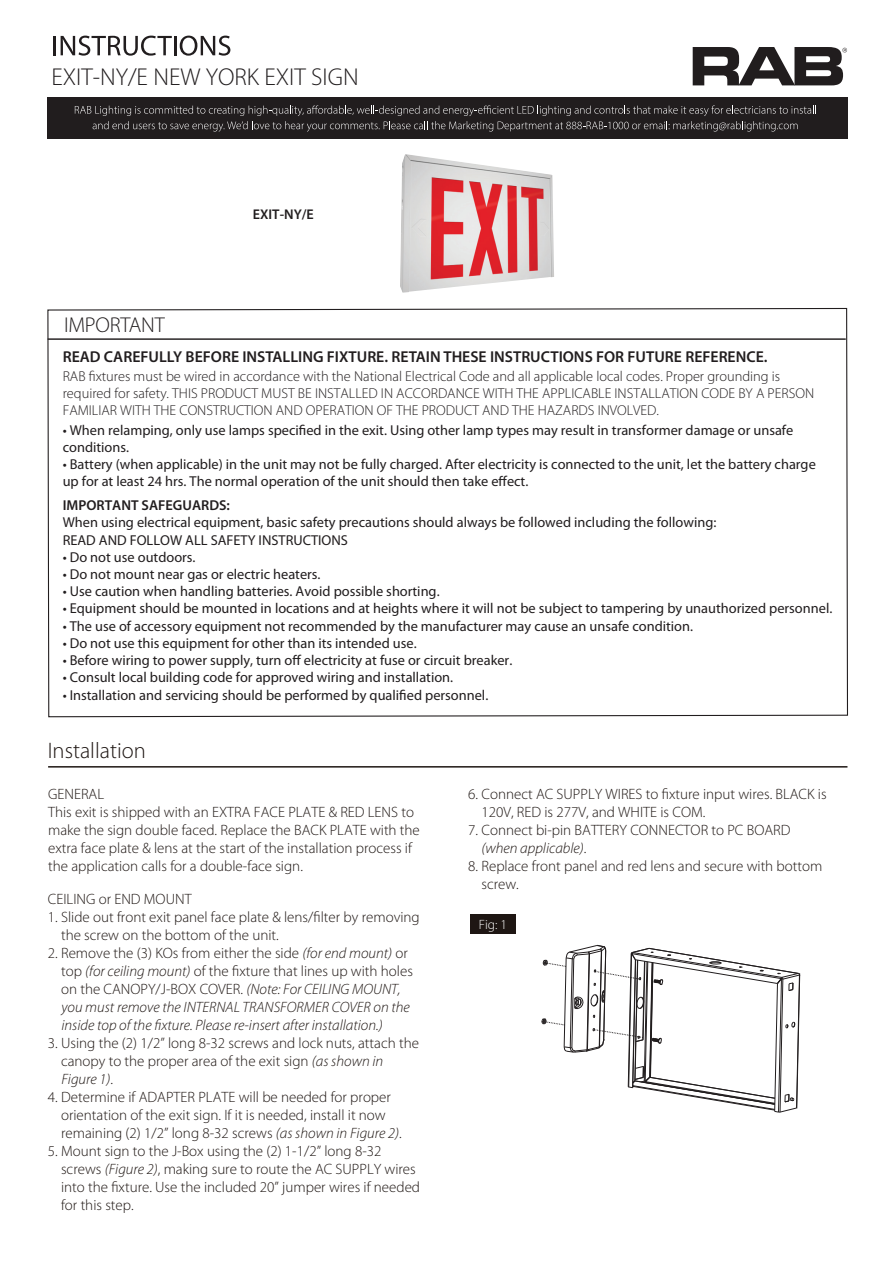
<style>
.page{position:relative;width:893px;height:1263px;background:#fff}
.page>*{position:absolute;margin:0;border:0;box-sizing:border-box;transform-origin:0 0}
.t1{font:300 24.45px "Myriad Pro";color:#211d1e}
.t2{font:300 22.5px "Myriad Pro";color:#1e1613}
.t3{font:300 21.6px "Myriad Pro";letter-spacing:-.01em;color:#211d1e}
.t4{font:600 15.75px "Myriad Pro";color:#211d1e}
.t5{font:300 15px/18px "Myriad Pro";color:#1e1613}
.t6{font:italic 300 15px/18px "Myriad Pro";color:#1e1613}
.t7{font:14.4px/17.2px "Myriad Pro";color:#211d1e}
.t8{font:300 14.4px/17.2px "Myriad Pro";color:#211d1e}
.t9{font:600 14.4px "Myriad Pro";color:#211d1e}
.t10{font:600 14.1px "Myriad Pro";color:#211d1e}
.t11{font:300 13.5px "Myriad Pro";color:#fff}
.s1{font-style:italic}
.s2{font-style:normal}
</style>
<div class="page">
<div style="left:47px;top:97px;width:800px;height:41px;background:#211d1e"></div>
<svg style="left:54px;top:36px;width:176px;height:20px"></svg>
<svg style="left:75px;top:105px;width:741px;height:27px"></svg>
<svg style="left:693px;top:47px;width:154px;height:38px"></svg>
<svg style="left:47px;top:307px;width:801px;height:411px"></svg>
<hr style="left:48px;top:338px;width:798px;height:2px;background:#211d1e">
<hr style="left:48px;top:766px;width:799px;height:2px;background:#1e1613">
<div style="left:470px;top:915px;width:45px;height:19px;background:#1e1613"></div>
<svg style="left:541px;top:945px;width:259px;height:167px"></svg>
<img style="left:400px;top:154px;width:154px;height:139px">
<h1 class="t1" style="left:52px;top:63px;width:309px">EXIT-NY/E NEW YORK EXIT SIGN</h1>
<h3 class="t3" style="left:64px;top:313px;width:102px">IMPORTANT</h3>
<p class="t10" style="left:253px;top:206px;width:62px">EXIT-NY/E</p>
<p class="t4" style="left:63px;top:348px;width:706px">READ CAREFULLY BEFORE INSTALLING FIXTURE. RETAIN THESE INSTRUCTIONS FOR FUTURE REFERENCE.</p>
<p class="t8" style="left:63px;top:368px;width:753px">RAB fixtures must be wired in accordance with the National Electrical Code and all applicable local codes. Proper grounding is required for safety. THIS PRODUCT MUST BE INSTALLED IN ACCORDANCE WITH THE APPLICABLE INSTALLATION CODE BY A PERSON<br>FAMILIAR WITH THE CONSTRUCTION AND OPERATION OF THE PRODUCT AND THE HAZARDS INVOLVED.</p>
<p class="t7" style="left:63px;top:421px;width:732px">• When relamping, only use lamps specified in the exit. Using other lamp types may result in transformer damage or unsafe conditions.</p>
<p class="t7" style="left:63px;top:456px;width:755px">• Battery (when applicable) in the unit may not be fully charged. After electricity is connected to the unit, let the battery charge up for at least 24 hrs. The normal operation of the unit should then take effect.</p>
<p class="t7" style="left:63px;top:514px;width:655px">When using electrical equipment, basic safety precautions should always be followed including the following:<br>READ AND FOLLOW ALL SAFETY INSTRUCTIONS</p>
<p class="t7" style="left:63px;top:549px;width:134px">• Do not use outdoors.</p>
<p class="t7" style="left:63px;top:566px;width:259px">• Do not mount near gas or electric heaters.</p>
<p class="t7" style="left:63px;top:583px;width:378px">• Use caution when handling batteries. Avoid possible shorting.</p>
<p class="t7" style="left:63px;top:600px;width:771px">• Equipment should be mounted in locations and at heights where it will not be subject to tampering by unauthorized personnel.</p>
<p class="t7" style="left:63px;top:618px;width:632px">• The use of accessory equipment not recommended by the manufacturer may cause an unsafe condition.</p>
<p class="t7" style="left:63px;top:635px;width:355px">• Do not use this equipment for other than its intended use.</p>
<p class="t7" style="left:63px;top:652px;width:451px">• Before wiring to power supply, turn off electricity at fuse or circuit breaker.</p>
<p class="t7" style="left:63px;top:669px;width:392px">• Consult local building code for approved wiring and installation.</p>
<p class="t7" style="left:63px;top:686px;width:427px">• Installation and servicing should be performed by qualified personnel.</p>
<p class="t9" style="left:63px;top:497px;width:169px">IMPORTANT SAFEGUARDS:</p>
<h2 class="t2" style="left:48px;top:738px;width:99px">Installation</h2>
<p class="t5" style="left:48px;top:786px;width:373px">GENERAL<br>This exit is shipped with an EXTRA FACE PLATE &amp; RED LENS to make the sign double faced. Replace the BACK PLATE with the extra face plate &amp; lens at the start of the installation process if the application calls for a double-face sign.</p>
<p class="t5" style="left:481px;top:786px;width:347px;text-indent:-13px">6. Connect AC SUPPLY WIRES to fixture input wires. BLACK is<br>120V, RED is 277V, and WHITE is COM.</p>
<p class="t5" style="left:481px;top:822px;width:311px;text-indent:-13px">7. Connect bi-pin BATTERY CONNECTOR to PC BOARD <span class="s1">(when applicable)</span>.</p>
<p class="t5" style="left:481px;top:858px;width:342px;text-indent:-13px">8. Replace front panel and red lens and secure with bottom screw.</p>
<p class="t5" style="left:48px;top:891px;width:145px">CEILING or END MOUNT</p>
<p class="t5" style="left:61px;top:909px;width:360px;text-indent:-13px">1. Slide out front exit panel face plate &amp; lens/filter by removing the screw on the bottom of the unit.</p>
<p class="t6" style="left:61px;top:945px;width:353px;text-indent:-13px"><span class="s2">2. Remove the (3) KOs from either the side</span> (for end mount) <span class="s2">or top</span> (for ceiling mount) <span class="s2">of the fixture that lines up with holes on the CANOPY/J-BOX COVER.</span> (Note: For CEILING MOUNT, you must remove the INTERNAL TRANSFORMER COVER on the inside top of the fixture. Please re-insert after installation.)</p>
<p class="t5" style="left:61px;top:1035px;width:359px;text-indent:-13px">3. Using the (2) 1/2” long 8-32 screws and lock nuts, attach the canopy to the proper area of the exit sign <span class="s1">(as shown in<br>Figure 1)</span>.</p>
<p class="t5" style="left:61px;top:1089px;width:342px;text-indent:-13px">4. Determine if ADAPTER PLATE will be needed for proper orientation of the exit sign. If it is needed, install it now remaining (2) 1/2” long 8-32 screws <span class="s1">(as shown in Figure 2)</span>.</p>
<p class="t5" style="left:61px;top:1143px;width:360px;text-indent:-13px">5. Mount sign to the J-Box using the (2) 1-1/2” long 8-32 screws <span class="s1">(Figure 2)</span>, making sure to route the AC SUPPLY wires into the fixture. Use the included 20” jumper wires if needed for this step.</p>
<p class="t11" style="left:479px;top:917px;width:30px">Fig: 1</p>
</div>
